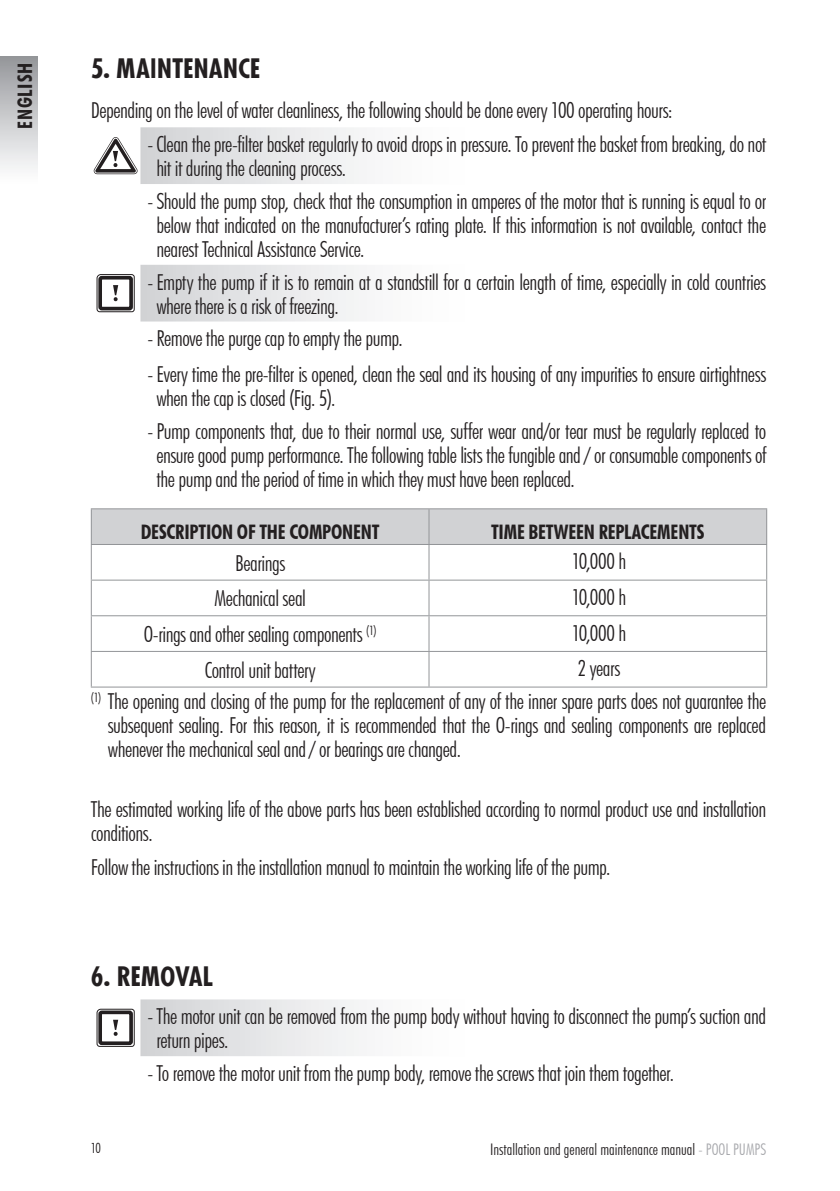
<style>
.page{position:relative;width:840px;height:1191px;background:#fff}
.page>*{position:absolute;margin:0;border:0;box-sizing:border-box;transform-origin:0 0}
.t1{font:700 condensed 26px "Futura";letter-spacing:.005em;color:#231f20}
.t2{font:300 condensed 22px/24px "Futura BT";letter-spacing:-.02em;color:#231f20}
.t3{font:700 condensed 20px "Futura BT";letter-spacing:-.01em;color:#231f20}
.t4{font:700 condensed 20px "Futura BT";letter-spacing:.04em;color:#231f20}
.t5{font:300 condensed 16px "Futura BT";color:#231f20}
.t6{font:300 condensed 14px "Futura BT";color:#231f20}
.s1{color:#a8a9ad}
</style>
<div class="page">
<div style="left:0;top:57px;width:38px;height:128px;background:linear-gradient(to bottom,#97989d,#fff)"></div>
<svg style="left:140px;top:127px;width:219px;height:194px"></svg>
<svg style="left:94px;top:137px;width:43px;height:37px"></svg>
<svg style="left:96px;top:274px;width:39px;height:38px"></svg>
<div style="left:98px;top:276px;width:35px;height:34px;border:4px solid #231f20;border-radius:2px"></div>
<div style="left:91px;top:509px;width:338px;height:35px;background:#d1d2d4"></div>
<div style="left:429px;top:509px;width:337px;height:35px;background:#d1d2d4"></div>
<hr style="left:91px;top:508px;width:338px;height:1px;background:#939598">
<hr style="left:91px;top:509px;width:1px;height:35px;background:#939598">
<hr style="left:429px;top:508px;width:337px;height:1px;background:#939598">
<hr style="left:428px;top:509px;width:1px;height:35px;background:#939598">
<hr style="left:765px;top:509px;width:1px;height:35px;background:#939598">
<hr style="left:91px;top:544px;width:338px;height:1px;background:#939598">
<hr style="left:91px;top:545px;width:1px;height:34px;background:#939598">
<hr style="left:429px;top:544px;width:337px;height:1px;background:#939598">
<hr style="left:428px;top:545px;width:1px;height:34px;background:#939598">
<hr style="left:765px;top:545px;width:1px;height:34px;background:#939598">
<hr style="left:91px;top:579px;width:338px;height:1px;background:#939598">
<hr style="left:91px;top:580px;width:1px;height:35px;background:#939598">
<hr style="left:429px;top:579px;width:337px;height:1px;background:#939598">
<hr style="left:428px;top:580px;width:1px;height:35px;background:#939598">
<hr style="left:765px;top:580px;width:1px;height:35px;background:#939598">
<hr style="left:91px;top:615px;width:338px;height:1px;background:#939598">
<hr style="left:91px;top:616px;width:1px;height:35px;background:#939598">
<hr style="left:429px;top:615px;width:337px;height:1px;background:#939598">
<hr style="left:428px;top:616px;width:1px;height:35px;background:#939598">
<hr style="left:765px;top:616px;width:1px;height:35px;background:#939598">
<hr style="left:91px;top:651px;width:338px;height:1px;background:#939598">
<hr style="left:91px;top:652px;width:1px;height:34px;background:#939598">
<hr style="left:429px;top:651px;width:337px;height:1px;background:#939598">
<hr style="left:428px;top:652px;width:1px;height:34px;background:#939598">
<hr style="left:765px;top:652px;width:1px;height:34px;background:#939598">
<hr style="left:91px;top:686px;width:338px;height:1px;background:#939598">
<hr style="left:429px;top:686px;width:337px;height:1px;background:#939598">
<svg style="left:96px;top:999px;width:263px;height:57px"></svg>
<div style="left:98px;top:1010px;width:35px;height:35px;border:4px solid #231f20;border-radius:2px"></div>
<p class="t4" style="left:13px;top:129px;width:68px;rotate:-90deg">ENGLISH</p>
<p class="t1" style="left:91px;top:51px;width:171px">5. MAINTENANCE</p>
<p class="t2" style="left:147px;top:93px;width:620px;line-height:34.2px;text-indent:-57px">Depending on the level of water cleanliness, the following should be done every 100 operating hours:<br>-Clean the pre-filter basket regularly to avoid drops in pressure. To prevent the basket from breaking, do not</p>
<p class="t2" style="left:147px;top:152px;width:620px;line-height:32.8px;text-indent:9px">hit it during the cleaning process.<br>-Should the pump stop, check that the consumption in amperes of the motor that is running is equal to or</p>
<p class="t2" style="left:156px;top:213px;width:611px">below that indicated on the manufacturer’s rating plate. If this information is not available, contact the nearest Technical Assistance Service.</p>
<p class="t2" style="left:156px;top:269px;width:611px;text-indent:-9px">-Empty the pump if it is to remain at a standstill for a certain length of time, especially in cold countries where there is a risk of freezing.</p>
<p class="t2" style="left:147px;top:320px;width:619px;line-height:35.6px">-Remove the purge cap to empty the pump.<br>-Every time the pre-filter is opened, clean the seal and its housing of any impurities to ensure airtightness</p>
<p class="t2" style="left:147px;top:381px;width:619px;line-height:32.8px;text-indent:9px">when the cap is closed (Fig. 5).<br>-Pump components that, due to their normal use, suffer wear and/or tear must be regularly replaced to</p>
<p class="t2" style="left:156px;top:442px;width:611px">ensure good pump performance. The following table lists the fungible and / or consumable components of the pump and the period of time in which they must have been replaced.</p>
<p class="t3" style="left:141px;top:519px;width:240px">DESCRIPTION OF THE COMPONENT</p>
<p class="t3" style="left:491px;top:519px;width:215px">TIME BETWEEN REPLACEMENTS</p>
<p class="t2" style="left:235px;top:550px;width:52px">Bearings</p>
<p class="t2" style="left:571px;top:549px;width:56px">10,000 h</p>
<p class="t2" style="left:214px;top:586px;width:93px">Mechanical seal</p>
<p class="t2" style="left:571px;top:585px;width:56px">10,000 h</p>
<p class="t2" style="left:144px;top:622px;width:234px">O-rings and other sealing components <sup>(1)</sup></p>
<p class="t2" style="left:571px;top:620px;width:56px">10,000 h</p>
<p class="t2" style="left:204px;top:657px;width:112px">Control unit battery</p>
<p class="t2" style="left:91px;top:651px;width:676px;line-height:33px;text-indent:486px">2 years<br><sup>(1)</sup> The opening and closing of the pump for the replacement of any of the inner spare parts does not guarantee the</p>
<p class="t2" style="left:108px;top:713px;width:659px">subsequent sealing. For this reason, it is recommended that the O-rings and sealing components are replaced whenever the mechanical seal and / or bearings are changed.</p>
<p class="t2" style="left:91px;top:796px;width:676px">The estimated working life of the above parts has been established according to normal product use and installation conditions.</p>
<p class="t2" style="left:91px;top:855px;width:520px">Follow the instructions in the installation manual to maintain the working life of the pump.</p>
<p class="t1" style="left:91px;top:959px;width:123px">6. REMOVAL</p>
<p class="t2" style="left:156px;top:1004px;width:611px;text-indent:-9px">-The motor unit can be removed from the pump body without having to disconnect the pump’s suction and return pipes.</p>
<p class="t2" style="left:147px;top:1061px;width:527px">-To remove the motor unit from the pump body, remove the screws that join them together.</p>
<p class="t6" style="left:91px;top:1140px;width:12px">10</p>
<p class="t5" style="left:490px;top:1139px;width:277px">Installation and general maintenance manual <span class="s1">- POOL PUMPS</span></p>
</div>
